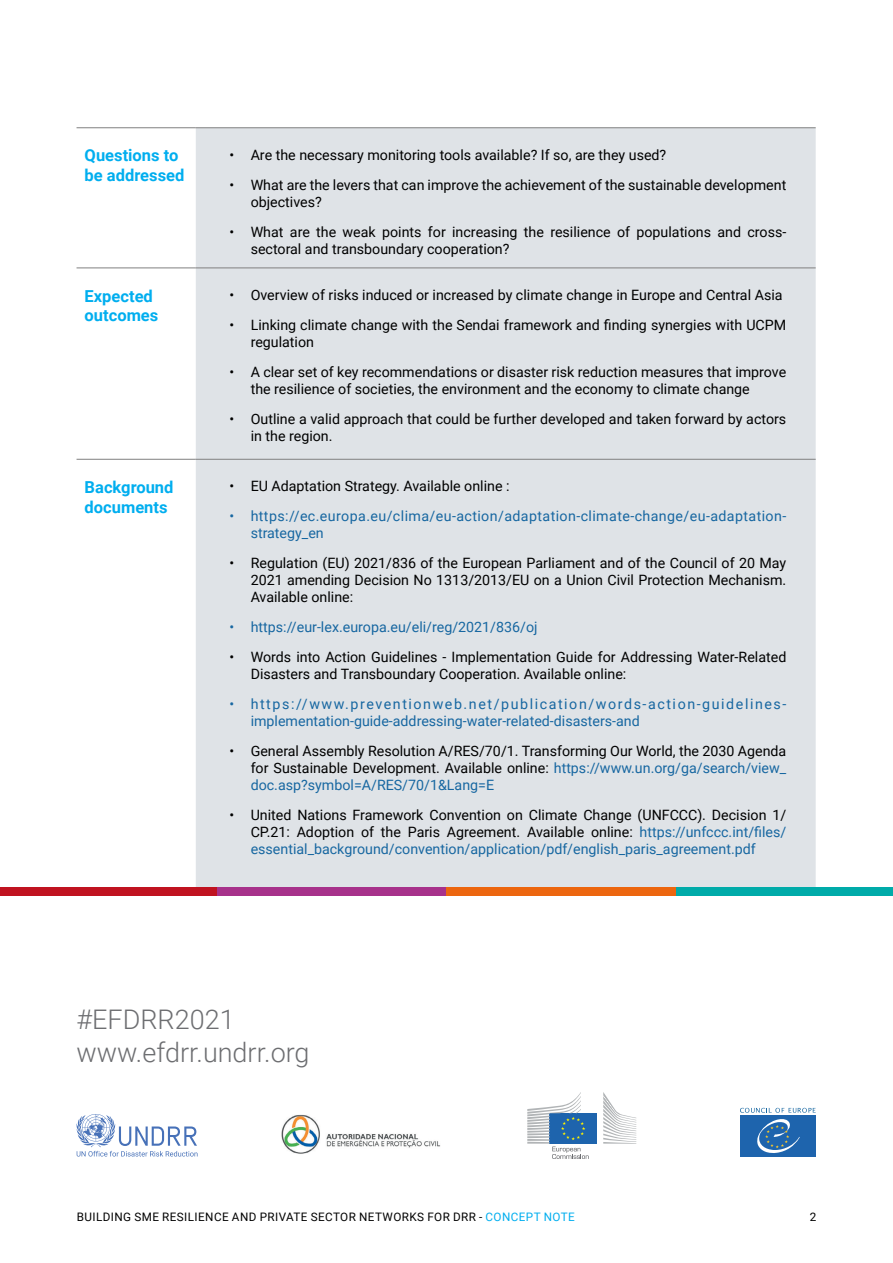
<style>
.page{position:relative;width:893px;height:1263px;background:#fff}
.page>*{position:absolute;margin:0;border:0;box-sizing:border-box;transform-origin:0 0}
.t1{font:300 27px/32.4px "Roboto";color:#6d6e71}
.t2{font:700 16.5px/19.8px "Roboto";color:#00aeef}
.t3{font:14.25px/17.1px "Roboto";color:#000}
.t4{font:14.25px/17.1px "Roboto";letter-spacing:.1em;color:#1767a1}
.t5{font:14.25px/17.1px "Roboto";letter-spacing:.03em;color:#1767a1}
.t6{font:14.25px "Roboto";color:#1767a1}
.t7{font:11.7px "Roboto";letter-spacing:.035em;color:#000}
.s1{color:#1767a1}
.s2{color:#00aeef}
</style>
<div class="page">
<div style="left:196px;top:128px;width:620px;height:759px;background:#dfe3e7"></div>
<hr style="left:77px;top:127px;width:119px;height:1px;background:#808080">
<hr style="left:196px;top:127px;width:620px;height:1px;background:#808080">
<hr style="left:77px;top:268px;width:119px;height:1px;background:#808080">
<hr style="left:196px;top:268px;width:620px;height:1px;background:#808080">
<hr style="left:77px;top:459px;width:119px;height:1px;background:#808080">
<hr style="left:196px;top:459px;width:620px;height:1px;background:#808080">
<div style="left:0;top:887px;width:217px;height:8px;background:#c01320"></div>
<div style="left:217px;top:887px;width:229px;height:8px;background:#a7328b"></div>
<div style="left:446px;top:887px;width:230px;height:8px;background:#ec660f"></div>
<div style="left:676px;top:887px;width:217px;height:8px;background:#00aba9"></div>
<img style="left:281px;top:1114px;width:160px;height:40px">
<div style="left:550px;top:1113px;width:47px;height:31px;background:#1e64ad"></div>
<svg style="left:603px;top:1092px;width:33px;height:52px"></svg>
<svg style="left:527px;top:1092px;width:62px;height:67px"></svg>
<div style="left:740px;top:1115px;width:75px;height:42px;background:#1e64ad"></div>
<svg style="left:740px;top:1108px;width:76px;height:45px"></svg>
<svg style="left:76px;top:1114px;width:122px;height:42px"></svg>
<p class="t2" style="left:85px;top:145px;width:101px">Questions to be addressed</p>
<p class="t3" style="left:229px;top:146px;width:438px">• Are the necessary monitoring tools available? If so, are they used?</p>
<p class="t3" style="left:251px;top:175px;width:537px;text-indent:-21px">• What are the levers that can improve the achievement of the sustainable development objectives?</p>
<p class="t3" style="left:251px;top:222px;width:537px;text-indent:-21px">• What are the weak points for increasing the resilience of populations and cross&shy;sectoral and transboundary cooperation?</p>
<p class="t2" style="left:85px;top:285px;width:75px">Expected outcomes</p>
<p class="t3" style="left:229px;top:286px;width:555px">• Overview of risks induced or increased by climate change in Europe and Central Asia</p>
<p class="t3" style="left:251px;top:316px;width:537px;text-indent:-21px">• Linking climate change with the Sendai framework and finding synergies with UCPM regulation</p>
<p class="t3" style="left:251px;top:362px;width:537px;text-indent:-21px">• A clear set of key recommendations or disaster risk reduction measures that improve the resilience of societies, the environment and the economy to climate change</p>
<p class="t3" style="left:251px;top:409px;width:537px;text-indent:-21px">• Outline a valid approach that could be further developed and taken forward by actors in the region.</p>
<p class="t2" style="left:85px;top:476px;width:90px">Background documents</p>
<p class="t3" style="left:229px;top:477px;width:282px">• EU Adaptation Strategy. Available online :</p>
<p class="t5" style="left:251px;top:507px;width:537px;text-indent:-21px">• https://ec.europa.eu/clima/eu-action/adaptation-climate-change/eu-adaptation&shy;strategy_en</p>
<p class="t3" style="left:251px;top:554px;width:537px;text-align:justify;text-indent:-21px">• Regulation (EU) 2021/836 of the European Parliament and of the Council of 20 May 2021 amending Decision No 1313/2013/EU on a Union Civil Protection Mechanism.<br>Available online:</p>
<p class="t6" style="left:229px;top:617px;width:310px">• https://eur-lex.europa.eu/eli/reg/2021/836/oj</p>
<p class="t3" style="left:251px;top:648px;width:537px;text-indent:-21px">• Words into Action Guidelines - Implementation Guide for Addressing Water-Related<br>Disasters and Transboundary Cooperation. Available online:</p>
<p class="t4" style="left:251px;top:695px;width:537px;text-indent:-21px">• https://www.preventionweb.net/publication/words-action-guidelines&shy;implementation-guide-addressing-water-related-disasters-and</p>
<p class="t3" style="left:251px;top:742px;width:537px;text-align:justify;text-indent:-21px">• General Assembly Resolution A/RES/70/1. Transforming Our World, the 2030 Agenda for Sustainable Development. Available online: <span class="s1">https://www.un.org/ga/search/view_ doc.asp?symbol=A/RES/70/1&amp;Lang=E</span></p>
<p class="t3" style="left:251px;top:806px;width:537px;text-align:justify;text-indent:-21px">• United Nations Framework Convention on Climate Change (UNFCCC). Decision 1/ CP.21: Adoption of the Paris Agreement. Available online: <span class="s1">https://unfccc.int/files/ essential_background/convention/application/pdf/english_paris_agreement.pdf</span></p>
<h1 class="t1" style="left:77px;top:1002px;width:235px">#EFDRR2021 www.efdrr.undrr.org</h1>
<p class="t7" style="left:77px;top:1208px;width:500px">BUILDING SME RESILIENCE AND PRIVATE SECTOR NETWORKS FOR DRR - <span class="s2">CONCEPT NOTE</span></p>
<p class="t7" style="left:810px;top:1208px;width:8px">2</p>
</div>
